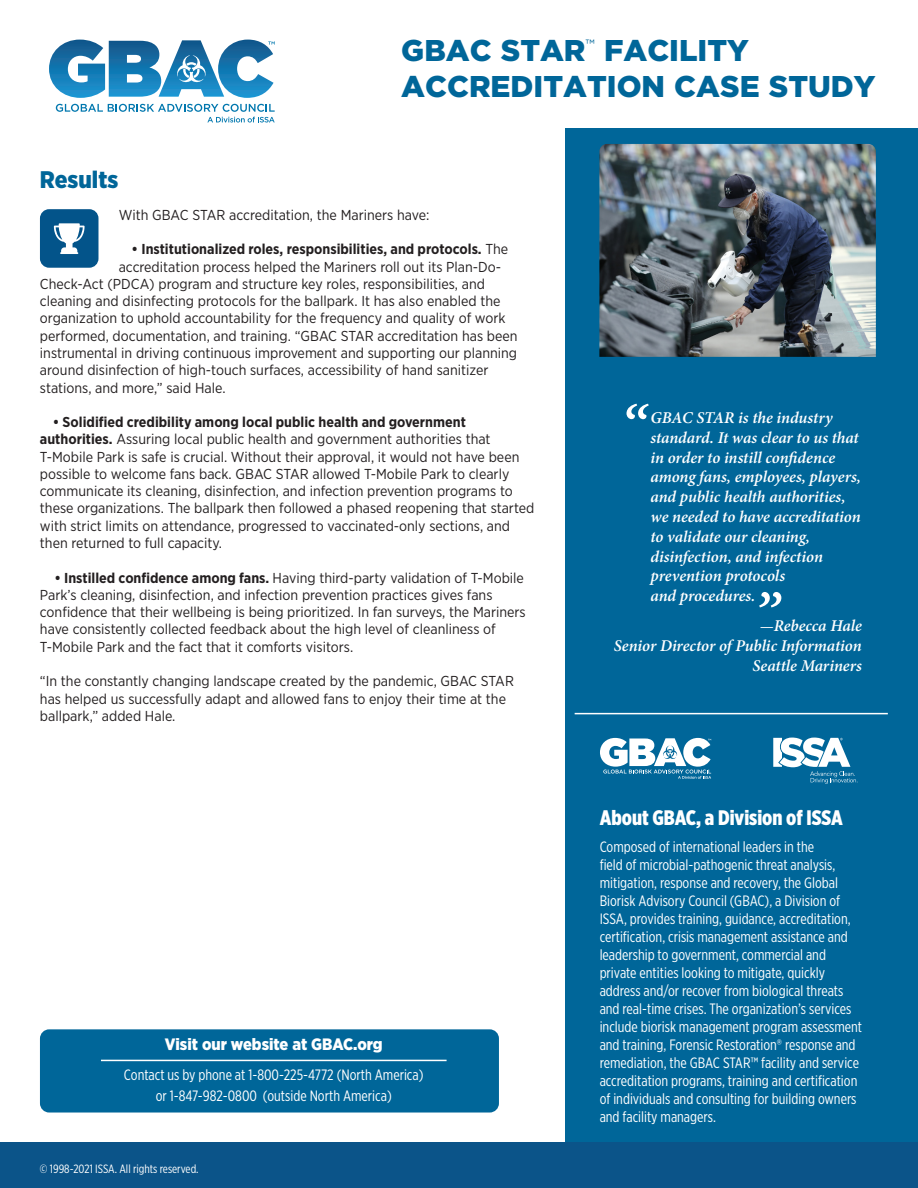
<style>
.page{position:relative;width:918px;height:1188px;background:#fff}
.page>*{position:absolute;margin:0;border:0;box-sizing:border-box;transform-origin:0 0}
.t1{font:italic 600 60px "Minion Pro";color:#fff}
.t2{font:900 30px/36px "Gotham";color:#069}
.t3{font:900 24px "Gotham Narrow";color:#069}
.t4{font:900 21px "Gotham X Narrow";color:#fff}
.t5{font:italic 600 16.5px/19.8px "Minion Pro";letter-spacing:-.005em;color:#fff;text-align:right}
.t6{font:900 16.5px "Gotham Narrow";color:#fff}
.t7{font:15px/18px "Gotham X Narrow";color:#fff;text-align:center}
.t8{font:14.4px/17.2px "Gotham Narrow";color:#231f20}
.t9{font:700 14.4px "Gotham Narrow";color:#231f20}
.t10{font:13.5px "Gotham";color:#069}
.t11{font:12px "Gotham X Narrow";color:#fff}
.s1{font-weight:400}
.s2{font-weight:700}
.s3{font-size:15px}
</style>
<div class="page">
<div style="left:40px;top:209px;width:58px;height:59px;background:#03548a;border-radius:9px"></div>
<svg style="left:54px;top:223px;width:31px;height:31px"></svg>
<div style="left:566px;top:129px;width:352px;height:1059px;background:#069"></div>
<div style="left:0;top:1142px;width:918px;height:46px;background:#0b5489"></div>
<div style="left:40px;top:1029px;width:459px;height:84px;background:#069;border-radius:9px"></div>
<hr style="left:101px;top:1060px;width:346px;height:1px;background:#fff">
<svg style="left:600px;top:738px;width:111px;height:41px"></svg>
<svg style="left:773px;top:738px;width:85px;height:46px"></svg>
<hr style="left:575px;top:713px;width:313px;height:1px;background:#fff">
<svg style="left:56px;top:104px;width:219px;height:19px"></svg>
<svg style="left:49px;top:40px;width:226px;height:58px"></svg>
<img style="left:599px;top:144px;width:277px;height:213px">
<p class="t3" style="left:40px;top:164px;width:80px">Results</p>
<p class="t2" style="left:401px;top:32px;width:186px">GBAC STAR</p>
<p class="t10" style="left:586px;top:35px;width:11px">™</p>
<p class="t2" style="left:401px;top:32px;width:476px;text-indent:203px">FACILITY<br>ACCREDITATION CASE STUDY</p>
<p class="t8" style="left:119px;top:206px;width:312px">With GBAC STAR accreditation, the Mariners have:</p>
<p class="t9" style="left:132px;top:240px;width:378px">• Institutionalized roles, responsibilities, and protocols. <span class="s1">The</span></p>
<p class="t8" style="left:119px;top:258px;width:384px">accreditation process helped the Mariners roll out its Plan-Do-</p>
<p class="t8" style="left:40px;top:275px;width:447px">Check-Act (PDCA) program and structure key roles, responsibilities, and</p>
<p class="t8" style="left:40px;top:292px;width:462px">cleaning and disinfecting protocols for the ballpark. It has also enabled the</p>
<p class="t8" style="left:40px;top:309px;width:467px">organization to uphold accountability for the frequency and quality of work</p>
<p class="t8" style="left:40px;top:327px;width:479px">performed, documentation, and training. “GBAC STAR accreditation has been</p>
<p class="t8" style="left:40px;top:344px;width:479px">instrumental in driving continuous improvement and supporting our planning</p>
<p class="t8" style="left:40px;top:361px;width:450px">around disinfection of high-touch surfaces, accessibility of hand sanitizer</p>
<p class="t8" style="left:40px;top:379px;width:187px">stations, and more,” said Hale.</p>
<p class="t8" style="left:40px;top:413px;width:496px;text-indent:13px"><span class="s2">• Solidified credibility among local public health and government authorities.</span> Assuring local public health and government authorities that T-Mobile Park is safe is crucial. Without their approval, it would not have been possible to welcome fans back. GBAC STAR allowed T-Mobile Park to clearly communicate its cleaning, disinfection, and infection prevention programs to these organizations. The ballpark then followed a phased reopening that started with strict limits on attendance, progressed to vaccinated-only sections, and then returned to full capacity.</p>
<p class="t8" style="left:40px;top:569px;width:487px;text-indent:14px"><span class="s2">• Instilled confidence among fans.</span> Having third-party validation of T-Mobile Park’s cleaning, disinfection, and infection prevention practices gives fans confidence that their wellbeing is being prioritized. In fan surveys, the Mariners have consistently collected feedback about the high level of cleanliness of T-Mobile Park and the fact that it comforts visitors.</p>
<p class="t8" style="left:40px;top:672px;width:476px">“In the constantly changing landscape created by the pandemic, GBAC STAR has helped us successfully adapt and allowed fans to enjoy their time at the ballpark,” added Hale.</p>
<p class="t6" style="left:165px;top:1034px;width:219px">Visit our website at GBAC.org</p>
<p class="t7" style="left:124px;top:1064px;width:301px;line-height:21px">Contact us by phone at 1-800-225-4772 (North America) or 1-847-982-0800 (outside North America)</p>
<p class="t11" style="left:40px;top:1161px;width:160px">©️ 1998-2021 ISSA. All rights reserved.</p>
<p class="t1" style="left:620px;top:385px;width:27px">“</p>
<p class="t5" style="left:651px;top:408px;width:212px;text-align:left">GBAC STAR is the industry standard. It was clear to us that in order to instill confidence among fans, employees, players, and public health authorities, we needed to have accreditation to validate our cleaning, disinfection, and infection prevention protocols<br>and procedures.</p>
<p class="t1" style="left:754px;top:573px;width:27px">”</p>
<p class="t5" style="left:614px;top:616px;width:250px"><span class="s3">—</span>Rebecca Hale<br>Senior Director of Public Information<br>Seattle Mariners</p>
<p class="t4" style="left:600px;top:804px;width:245px">About GBAC, a Division of ISSA</p>
<p class="t7" style="left:600px;top:837px;width:264px;text-align:left">Composed of international leaders in the<br>field of microbial-pathogenic threat analysis, mitigation, response and recovery, the Global Biorisk Advisory Council (GBAC), a Division of ISSA, provides training, guidance, accreditation, certification, crisis management assistance and leadership to government, commercial and private entities looking to mitigate, quickly address and/or recover from biological threats and real-time crises. The organization’s services include biorisk management program assessment and training, Forensic Restoration® response and remediation, the GBAC STAR™ facility and service accreditation programs, training and certification of individuals and consulting for building owners and facility managers.</p>
</div>
